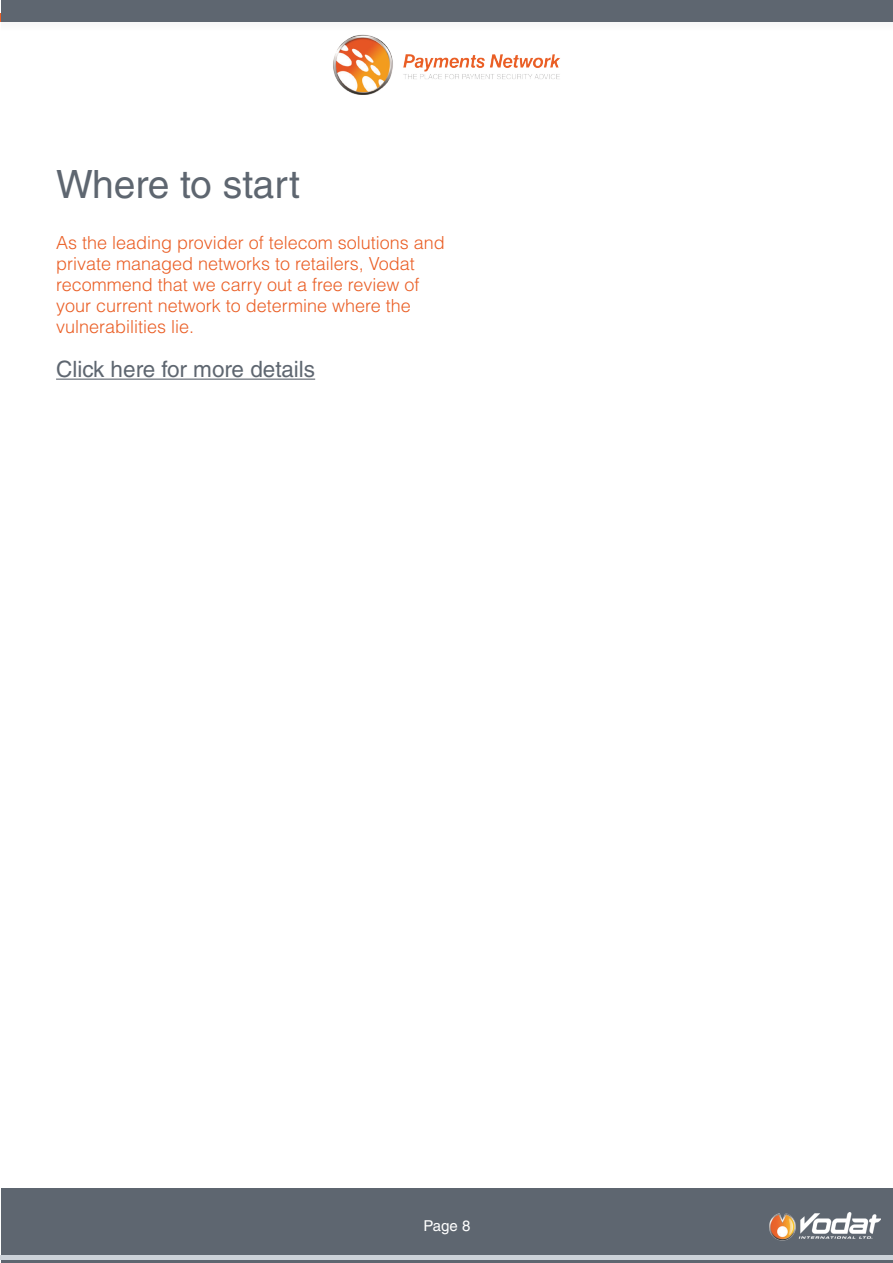
<style>
.page{position:relative;width:893px;height:1263px;background:#fff}
.page>*{position:absolute;margin:0;border:0;box-sizing:border-box;transform-origin:0 0}
.Super_Heading_Para{font:39px "Helvetica LT Std";color:#5e6670}
.Standard_Para{font:22.5px "Helvetica LT Std";color:#5e6670}
.Standard_Para_Large{font:300 18px/21px "Helvetica LT Std";color:#ea5f26}
.t1{font:15px "Helvetica LT Std";color:#fff}
</style>
<div class="page">
<svg style="left:1px;top:21px;width:892px;height:1px"></svg>
<div style="left:1px;top:1188px;width:892px;height:75px;background:#5e6670"></div>
<img style="left:769px;top:1213px;width:111px;height:27px">
<div style="left:0;top:1255px;width:893px;height:5px;background:#ccd2d9"></div>
<img style="left:333px;top:34px;width:227px;height:60px">
<div style="left:1px;top:0;width:892px;height:21px;background:#5e6670"></div>
<hr style="left:56px;top:379px;width:259px;height:1px;background:#5e6670">
<p class="Super_Heading_Para" style="left:56px;top:162px;width:245px">Where to start</p>
<p class="Standard_Para_Large" style="left:56px;top:232px;width:390px">As the leading provider of telecom solutions and private managed networks to retailers, Vodat recommend that we carry out a free review of your current network to determine where the vulnerabilities lie.</p>
<p class="Standard_Para" style="left:56px;top:356px;width:261px">Click here for more details</p>
<p class="t1" style="left:424px;top:1217px;width:48px">Page 8</p>
</div>
